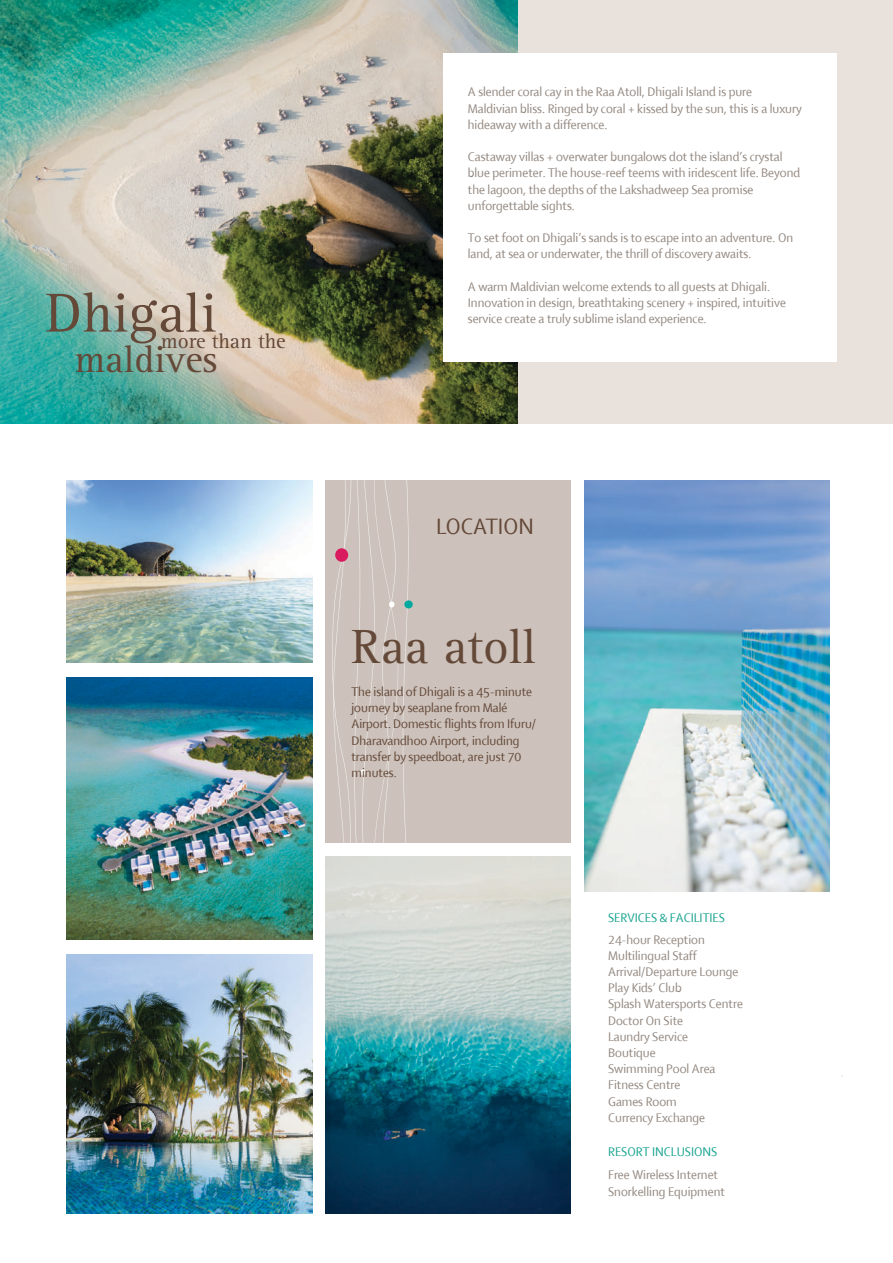
<style>
.page{position:relative;width:893px;height:1263px;background:#fff}
.page>*{position:absolute;margin:0;border:0;box-sizing:border-box;transform-origin:0 0}
.t1{font:56.7px "Rotis Serif AT";color:#644838}
.t2{font:49.65px "Rotis Serif AT";color:#644838}
.t3{font:38.7px "Rotis Serif AT";color:#644838}
.t4{font:24px "Shaker R";color:#644838}
.t5{font:21.15px "Rotis Serif AT";color:#644838}
.t6{font:13.5px/16.2px "Shaker R";color:#938880}
.t7{font:13.5px/16.2px "Shaker R";color:#644838}
.t8{font:13.5px "Shaker R";color:#18a38f}
</style>
<div class="page">
<div style="left:6px;top:0;width:887px;height:424px;background:#e9e2dc"></div>
<img style="left:67px;top:677px;width:245px;height:263px">
<div style="left:325px;top:481px;width:246px;height:362px;background:#ccc2bb"></div>
<svg style="left:332px;top:481px;width:77px;height:362px"></svg>
<div style="left:404px;top:600px;width:9px;height:8px;background:#00a99e;border-radius:50%"></div>
<div style="left:335px;top:548px;width:13px;height:14px;background:#d91a5f;border-radius:50%"></div>
<img style="left:67px;top:954px;width:245px;height:259px">
<img style="left:584px;top:481px;width:245px;height:411px">
<img style="left:0;top:0;width:517px;height:424px">
<div style="left:443px;top:54px;width:394px;height:308px;background:#fff"></div>
<img style="left:67px;top:481px;width:245px;height:181px">
<img style="left:325px;top:856px;width:246px;height:357px">
<h1 class="t1" style="left:45px;top:280px;width:173px">Dhigali</h1>
<h3 class="t5" style="left:161px;top:329px;width:126px">more than the</h3>
<h3 class="t3" style="left:74px;top:337px;width:145px">maldives</h3>
<p class="t6" style="left:468px;top:84px;width:335px">A slender coral cay in the Raa Atoll, Dhigali Island is pure<br>Maldivian bliss. Ringed by coral + kissed by the sun, this is a luxury hideaway with a difference.</p>
<p class="t6" style="left:468px;top:149px;width:334px">Castaway villas + overwater bungalows dot the island’s crystal blue perimeter. The house-reef teems with iridescent life. Beyond the lagoon, the depths of the Lakshadweep Sea promise unforgettable sights.</p>
<p class="t6" style="left:468px;top:230px;width:327px">To set foot on Dhigali’s sands is to escape into an adventure. On land, at sea or underwater, the thrill of discovery awaits.</p>
<p class="t6" style="left:468px;top:279px;width:320px">A warm Maldivian welcome extends to all guests at Dhigali.<br>Innovation in design, breathtaking scenery + inspired, intuitive</p>
<p class="t6" style="left:468px;top:311px;width:240px">service create a truly sublime island experience.</p>
<h3 class="t4" style="left:436px;top:514px;width:99px">LOCATION</h3>
<h2 class="t2" style="left:351px;top:618px;width:186px">Raa atoll</h2>
<p class="t7" style="left:351px;top:684px;width:186px">The island of Dhigali is a 45-minute journey by seaplane from Malé<br>Airport. Domestic flights from Ifuru/<br>Dharavandhoo Airport, including transfer by speedboat, are just 70 minutes.</p>
<p class="t8" style="left:608px;top:911px;width:118px">SERVICES &amp; FACILITIES</p>
<p class="t6" style="left:608px;top:931px;width:136px">24-hour Reception<br>Multilingual Staff<br>Arrival/Departure Lounge<br>Play Kids’ Club<br>Splash Watersports Centre<br>Doctor On Site<br>Laundry Service<br>Boutique<br>Swimming Pool Area<br>Fitness Centre<br>Games Room<br>Currency Exchange</p>
<p class="t8" style="left:608px;top:1145px;width:111px">RESORT INCLUSIONS</p>
<p class="t6" style="left:608px;top:1166px;width:118px;line-height:17px">Free Wireless Internet<br>Snorkelling Equipment</p>
</div>
